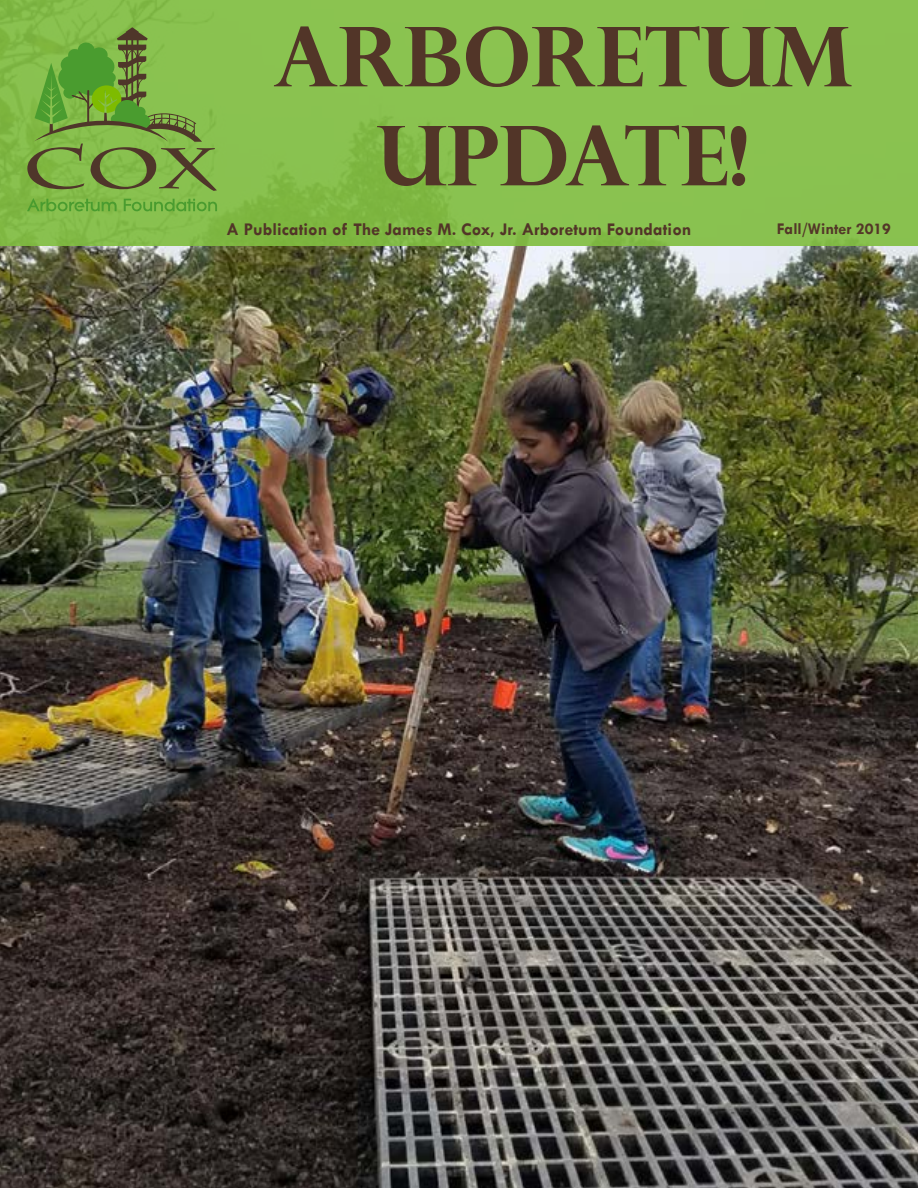
<style>
.page{position:relative;width:918px;height:1188px;background:#fff}
.page>*{position:absolute;margin:0;border:0;box-sizing:border-box;transform-origin:0 0}
.t1{font:700 82.5px/99px "Perpetua Titling";color:#523528;text-align:center}
.t2{font:700 18px "Tw Cen";color:#523528}
.t3{font:700 16.5px "Tw Cen";color:#533728}
</style>
<div class="page">
<img style="left:0;top:246px;width:918px;height:942px">
<div style="left:0;top:0;width:918px;height:246px;background:linear-gradient(to right,#85bd4a,#8bc351)"></div>
<svg style="left:27px;top:198px;width:90px;height:14px"></svg>
<svg style="left:124px;top:199px;width:93px;height:13px"></svg>
<svg style="left:27px;top:27px;width:190px;height:164px;background:#77a742"></svg>
<h1 class="t1" style="left:273px;top:6px;width:581px">ARBORETUM<br>UPDATE!</h1>
<p class="t2" style="left:227px;top:218px;width:466px">A Publication of The James M. Cox, Jr. Arboretum Foundation</p>
<p class="t3" style="left:777px;top:219px;width:116px">Fall/Winter 2019</p>
</div>
